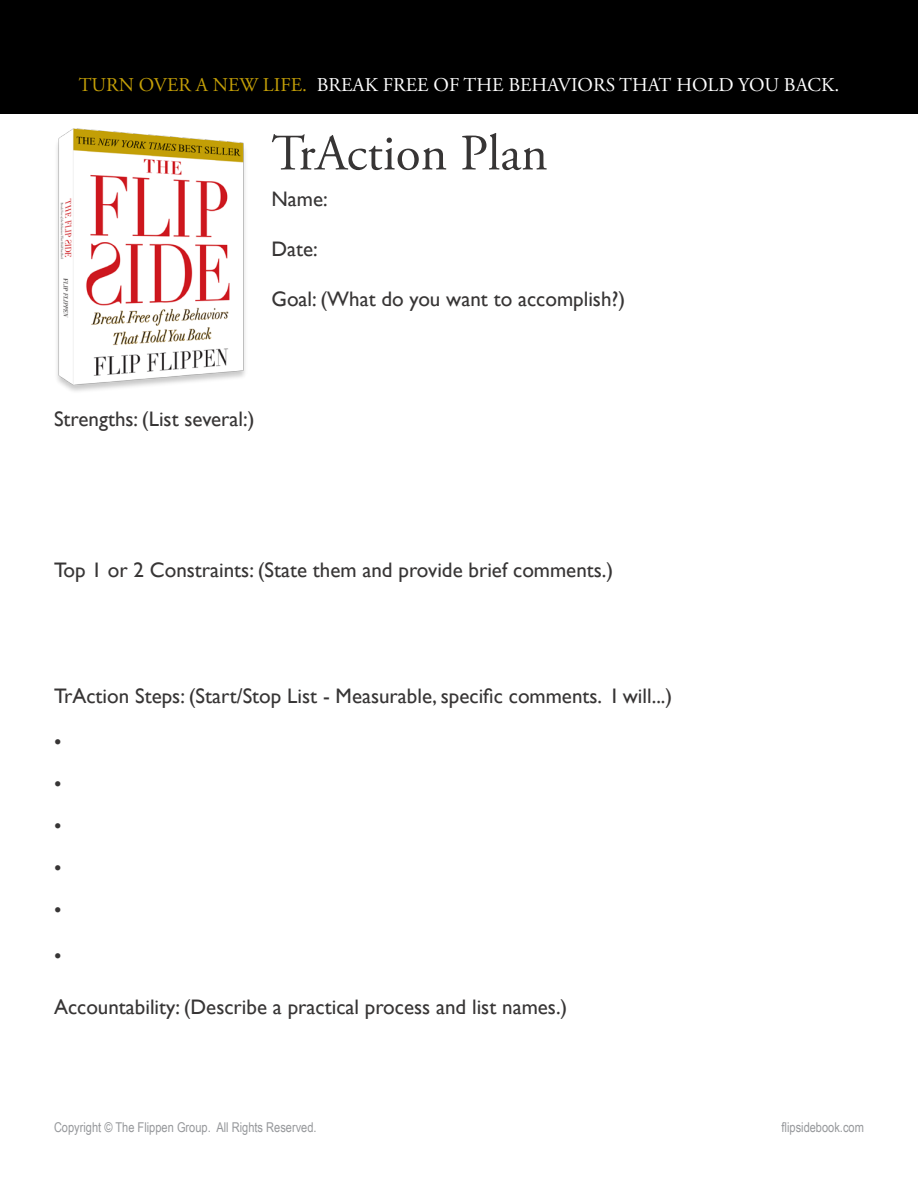
<style>
.page{position:relative;width:918px;height:1188px;background:#fff}
.page>*{position:absolute;margin:0;border:0;box-sizing:border-box;transform-origin:0 0}
.t1{font:51px "Adobe Garamond Pro";color:#373535}
.t2{font:21px/42px "Gill Sans";color:#373535}
.t3{font:19.5px "Adobe Garamond Pro";color:#fff}
.t4{font:13.5px "Arial Narrow";color:#96989b}
.s1{color:#c49f07}
</style>
<div class="page">
<div style="left:0;top:0;width:918px;height:114px;background:#000"></div>
<img style="left:57px;top:129px;width:188px;height:262px">
<p class="t3" style="left:79px;top:73px;width:762px"><span class="s1">TURN OVER A NEW LIFE.</span> BREAK FREE OF THE BEHAVIORS THAT HOLD YOU BACK.</p>
<h1 class="t1" style="left:272px;top:123px;width:278px">TrAction Plan</h1>
<p class="t2" style="left:272px;top:177px;width:58px">Name:</p>
<p class="t2" style="left:272px;top:228px;width:48px">Date:</p>
<p class="t2" style="left:272px;top:278px;width:355px">Goal: (What do you want to accomplish?)</p>
<p class="t2" style="left:54px;top:397px;width:202px">Strengths: (List several:)</p>
<p class="t2" style="left:54px;top:548px;width:561px">Top 1 or 2 Constraints: (State them and provide brief comments.)</p>
<p class="t2" style="left:54px;top:672px;width:620px;line-height:46.2px">TrAction Steps: (Start/Stop List - Measurable, specific comments. I will...) •</p>
<p class="t2" style="left:54px;top:763px;width:9px;text-align:justify">• • • •</p>
<p class="t2" style="left:54px;top:935px;width:9px">•</p>
<p class="t2" style="left:54px;top:985px;width:515px">Accountability: (Describe a practical process and list names.)</p>
<p class="t4" style="left:54px;top:1117px;width:264px">Copyright © The Flippen Group. All Rights Reserved.</p>
<p class="t4" style="left:782px;top:1117px;width:84px">flipsidebook.com</p>
</div>
